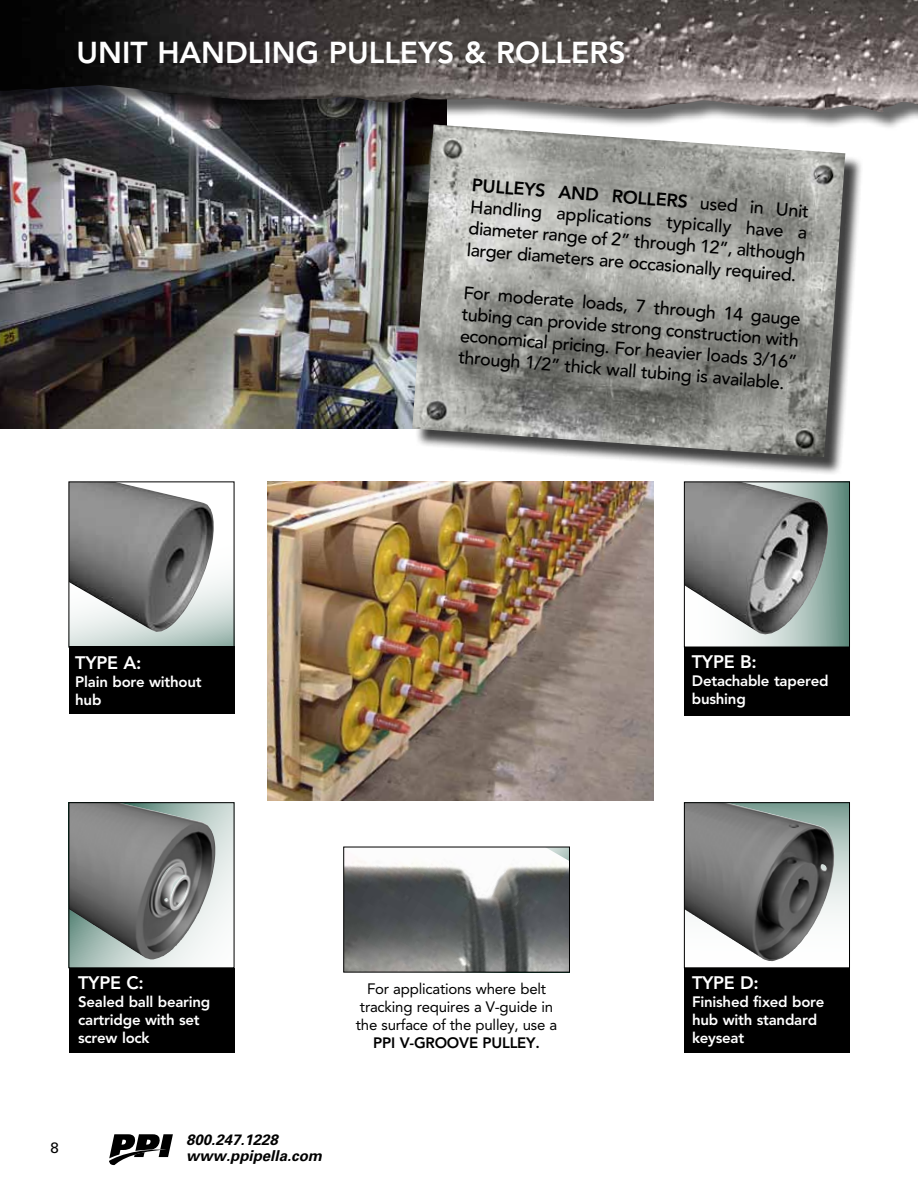
<style>
.page{position:relative;width:918px;height:1188px;background:#fff}
.page>*{position:absolute;margin:0;border:0;box-sizing:border-box;transform-origin:0 0}
.t1{font:800 30px "Avenir";color:#fff}
.t2{font:700 27px "Univers";color:#fff}
.t3{font:500 18px/21.6px "Avenir";color:#000}
.t4{font:800 18px "Avenir";color:#fff}
.t5{font:800 18px "Avenir";color:#000}
.t6{font:800 15px/18px "Avenir";letter-spacing:-.015em;color:#fff}
.t7{font:15px/18px "Avenir";letter-spacing:-.015em;color:#000;text-align:center}
.t8{font:italic 700 15px/16.5px "Univers";color:#000}
.t9{font:800 15px "Avenir";letter-spacing:-.015em;color:#000}
.t10{font:15px "Univers";color:#000}
</style>
<div class="page">
<img style="left:0;top:131px;width:412px;height:298px">
<svg style="left:71px;top:577px;width:161px;height:68px;background:#c9d7d3"></svg>
<img style="left:71px;top:484px;width:143px;height:148px">
<svg style="left:835px;top:804px;width:13px;height:112px"></svg>
<img style="left:686px;top:804px;width:149px;height:158px">
<div style="left:684px;top:802px;width:166px;height:166px;border:1px solid #000"></div>
<svg style="left:733px;top:484px;width:115px;height:161px;background:#86a69c"></svg>
<img style="left:686px;top:484px;width:142px;height:150px">
<div style="left:684px;top:482px;width:166px;height:165px;border:1px solid #000"></div>
<svg style="left:71px;top:804px;width:161px;height:162px"></svg>
<img style="left:71px;top:804px;width:145px;height:156px">
<div style="left:69px;top:802px;width:165px;height:166px;border:1px solid #000"></div>
<svg style="left:109px;top:1134px;width:64px;height:32px"></svg>
<div style="left:0;top:0;width:918px;height:131px;background:#000;opacity:.6"></div>
<img style="left:0;top:0;width:918px;height:114px">
<div style="left:415px;top:127px;width:448px;height:348px;background:#000;opacity:.75"></div>
<img style="left:412px;top:124px;width:433px;height:333px">
<div style="left:69px;top:646px;width:165px;height:68px;background:#000"></div>
<div style="left:684px;top:647px;width:165px;height:69px;background:#000"></div>
<img style="left:345px;top:849px;width:223px;height:122px">
<div style="left:343px;top:847px;width:227px;height:126px;border:1px solid #000"></div>
<div style="left:69px;top:968px;width:165px;height:85px;background:#000"></div>
<div style="left:684px;top:968px;width:165px;height:85px;background:#000"></div>
<img style="left:267px;top:482px;width:386px;height:319px">
<h1 class="t1" style="left:76px;top:35px;width:551px">unit handling PU lleys &amp; Rollers</h1>
<h2 class="t2" style="left:56px;top:50px;width:17px">UNIT</h2>
<h2 class="t2" style="left:130px;top:50px;width:19px">HANDLING</h2>
<h2 class="t2" style="left:282px;top:50px;width:35px">PULLEYS</h2>
<h2 class="t2" style="left:410px;top:50px;width:48px">&amp; ROLLERS</h2>
<p class="t4" style="left:75px;top:652px;width:68px">Type A:</p>
<p class="t6" style="left:75px;top:673px;width:128px">Plain bore without hub</p>
<p class="t5" style="left:473px;top:175px;width:216px;rotate:4deg">Pulleys and r o ller s</p>
<p class="t3" style="left:701px;top:193px;width:111px;rotate:4deg">used in Unit</p>
<p class="t3" style="left:469px;top:219px;width:340px;rotate:4deg">diameter range of 2” through 12”, although larger diameters are occasionally required.</p>
<p class="t3" style="left:464px;top:283px;width:340px;text-align:justify;rotate:4deg">For moderate loads, 7 through 14 gauge tubing can provide strong construction with economical pricing. For heavier loads 3/16” through 1/2” thick wall tubing is available.</p>
<p class="t3" style="left:471px;top:197px;width:340px;rotate:4deg">Handling applications typically have a</p>
<p class="t4" style="left:692px;top:652px;width:12px">TYPE</p>
<p class="t4" style="left:740px;top:652px;width:18px">B:</p>
<p class="t6" style="left:692px;top:672px;width:138px">Detachable tapered bushing</p>
<p class="t4" style="left:78px;top:972px;width:67px">Type C:</p>
<p class="t6" style="left:78px;top:993px;width:134px">Sealed ball bearing cartridge with set screw lock</p>
<p class="t7" style="left:356px;top:980px;width:203px">For applications where belt tracking requires a V-guide in the surface of the pulley, use a</p>
<p class="t9" style="left:373px;top:1034px;width:8px">PPI</p>
<p class="t9" style="left:400px;top:1034px;width:142px">V-groove pulley.</p>
<p class="t10" style="left:50px;top:1139px;width:10px">8</p>
<p class="t8" style="left:186px;top:1131px;width:137px">800.247.1228 www.ppipella.com</p>
<p class="t4" style="left:692px;top:972px;width:68px">Type D:</p>
<p class="t6" style="left:692px;top:992px;width:134px">Finished fixed bore hub with standard keyseat</p>
</div>
